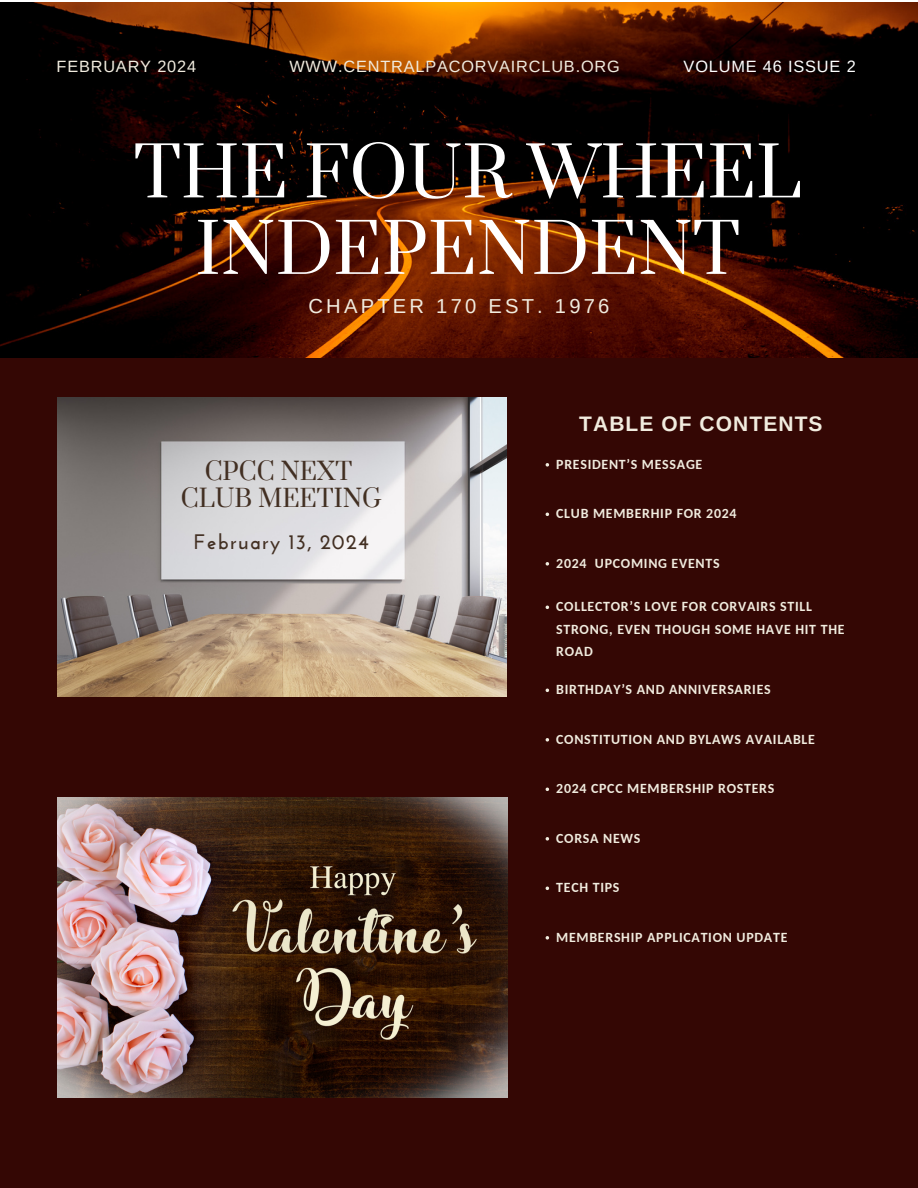
<style>
.page{position:relative;width:918px;height:1188px;background:#fff}
.page>*{position:absolute;margin:0;border:0;box-sizing:border-box;transform-origin:0 0}
.t1{font:67.5px/76.5px "Prata";color:#fff;text-align:center}
.t2{font:24px/27px "Prata";color:#422f22;text-align:center}
.t3{font:700 21px "Arimo";letter-spacing:.05em;color:#f1ecdf}
.t4{font:700 21px "Josefin Sans";letter-spacing:.05em;color:#422f22}
.t5{font:20.25px "Arimo";letter-spacing:.16em;color:#f1ecdf}
.t6{font:16.35px "Arimo";letter-spacing:.05em;color:#f1ecdf}
.t7{font:16.35px "Arimo";letter-spacing:.05em;color:#fff}
.t8{font:700 13.95px/22.5px "Carlito";letter-spacing:.05em;color:#f1ecdf}
</style>
<div class="page">
<div style="left:428px;top:339px;width:490px;height:849px;background:#340704"></div>
<div style="left:0;top:351px;width:461px;height:453px;background:#340704"></div>
<img style="left:0;top:2px;width:918px;height:356px">
<div style="left:0;top:736px;width:450px;height:452px;background:#340704"></div>
<img style="left:57px;top:797px;width:450px;height:301px">
<svg style="left:546px;top:463px;width:3px;height:4px"></svg>
<svg style="left:546px;top:562px;width:3px;height:4px"></svg>
<svg style="left:546px;top:738px;width:3px;height:4px"></svg>
<svg style="left:546px;top:837px;width:3px;height:4px"></svg>
<svg style="left:546px;top:936px;width:3px;height:4px"></svg>
<img style="left:57px;top:397px;width:449px;height:299px">
<p class="t6" style="left:687px;top:56px;width:183px">VOLUME 44 ISSUE 11</p>
<p class="t6" style="left:57px;top:57px;width:141px">FEBRUARY 2024</p>
<p class="t6" style="left:289px;top:57px;width:332px">WWW.CENTRALPACORVAIRCLUB.ORG</p>
<p class="t7" style="left:684px;top:57px;width:174px">VOLUME 46 ISSUE 2</p>
<p class="t1" style="left:134px;top:138px;width:669px">THE FOUR WHEEL<br>INDEPENDENT</p>
<p class="t5" style="left:308px;top:295px;width:302px">CHAPTER 170 EST. 1976</p>
<h2 class="t2" style="left:181px;top:459px;width:202px">CPCC NEXT<br>CLUB MEETING</h2>
<h5 class="t4" style="left:194px;top:533px;width:177px">February 13, 2024</h5>
<h6 class="t3" style="left:579px;top:412px;width:245px">TABLE OF CONTENTS</h6>
<h6 class="t8" style="left:556px;top:454px;width:148px">PRESIDENT’S MESSAGE</h6>
<h6 class="t8" style="left:556px;top:503px;width:182px">CLUB MEMBERHIP FOR 2024</h6>
<h1 class="t8" style="left:556px;top:553px;width:165px">2024 UPCOMING EVENTS</h1>
<h4 class="t8" style="left:556px;top:596px;width:290px">COLLECTOR’S LOVE FOR CORVAIRS STILL<br>STRONG, EVEN THOUGH SOME HAVE HIT THE<br>ROAD</h4>
<h3 class="t8" style="left:556px;top:679px;width:216px">BIRTHDAY’S AND ANNIVERSARIES</h3>
<p class="t8" style="left:556px;top:729px;width:260px">CONSTITUTION AND BYLAWS AVAILABLE</p>
<p class="t8" style="left:556px;top:778px;width:220px">2024 CPCC MEMBERSHIP ROSTERS</p>
<p class="t8" style="left:556px;top:828px;width:86px">CORSA NEWS</p>
<p class="t8" style="left:556px;top:877px;width:65px">TECH TIPS</p>
<p class="t8" style="left:556px;top:927px;width:233px">MEMBERSHIP APPLICATION UPDATE</p>
</div>
